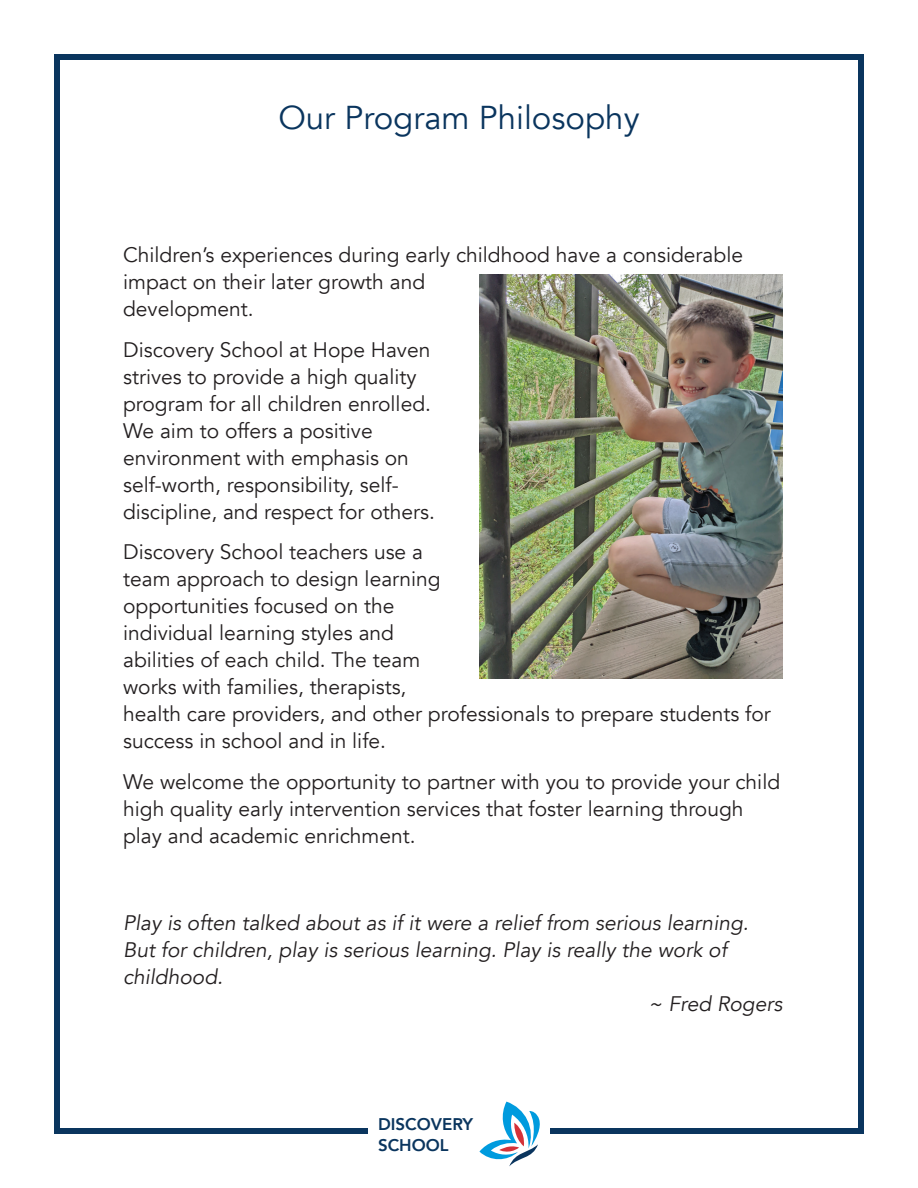
<style>
.page{position:relative;width:918px;height:1188px;background:#fff}
.page>*{position:absolute;margin:0;border:0;box-sizing:border-box;transform-origin:0 0}
.DS_PG_Head{font:33px "Avenir";color:#0a355e}
.DS_PG_Body{font:21px/27px "Avenir";color:#231f20}
.DS_PG_Body-2{font:italic 21px/27px "Avenir";color:#231f20}
.t1{font:800 16.8px "Avenir";color:#0a355e}
</style>
<div class="page">
<div style="left:54px;top:54px;width:810px;height:1080px;border:6px solid #0a355e"></div>
<div style="left:368px;top:1115px;width:182px;height:33px;background:#fff"></div>
<svg style="left:479px;top:1102px;width:61px;height:64px"></svg>
<img style="left:480px;top:275px;width:302px;height:404px">
<p class="DS_PG_Head" style="left:278px;top:98px;width:363px">Our Program Philosophy</p>
<p class="DS_PG_Body" style="left:123px;top:242px;width:621px">Children’s experiences during early childhood have a considerable impact on their later growth and<br>development.</p>
<p class="DS_PG_Body" style="left:123px;top:336px;width:313px">Discovery School at Hope Haven strives to provide a high quality program for all children enrolled.<br>We aim to offers a positive environment with emphasis on self-worth, responsibility, self&shy;discipline, and respect for others.</p>
<p class="DS_PG_Body" style="left:123px;top:539px;width:649px">Discovery School teachers use a<br>team approach to design learning<br>opportunities focused on the<br>individual learning styles and<br>abilities of each child. The team<br>works with families, therapists,<br>health care providers, and other professionals to prepare students for success in school and in life.</p>
<p class="DS_PG_Body" style="left:123px;top:768px;width:659px">We welcome the opportunity to partner with you to provide your child high quality early intervention services that foster learning through play and academic enrichment.</p>
<p class="DS_PG_Body-2" style="left:123px;top:910px;width:627px">Play is often talked about as if it were a relief from serious learning.<br>But for children, play is serious learning. Play is really the work of childhood.</p>
<p class="DS_PG_Body-2" style="left:649px;top:991px;width:135px">~ Fred Rogers</p>
<p class="t1" style="left:378px;top:1112px;width:97px">DISCOVERY</p>
<p class="t1" style="left:378px;top:1132px;width:72px">SCHOOL</p>
</div>
